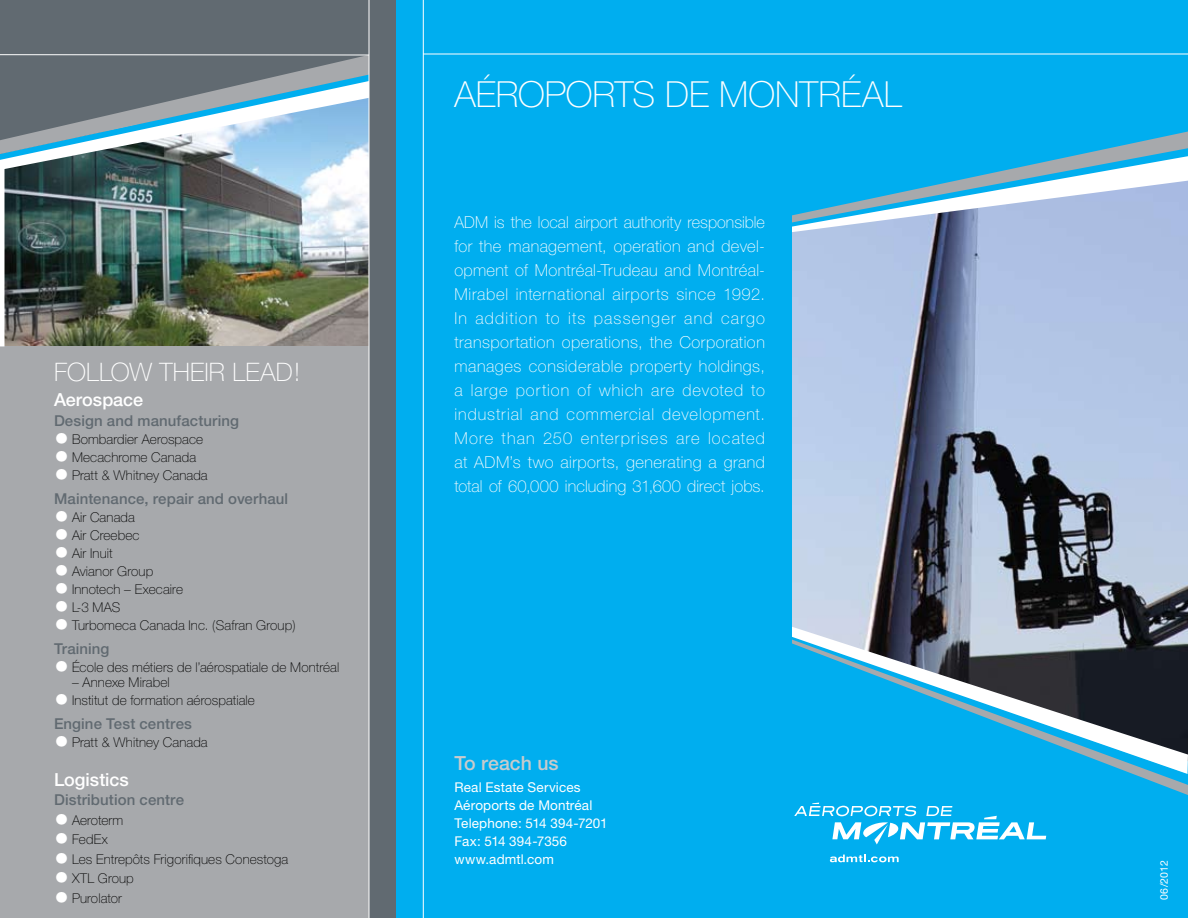
<style>
.page{position:relative;width:1188px;height:918px;background:#fff}
.page>*{position:absolute;margin:0;border:0;box-sizing:border-box;transform-origin:0 0}
.t1{font:100 36px "Helvetica Neue";color:#fff}
.t2{font:100 25.5px "Helvetica Neue";letter-spacing:.01em;color:#fff}
.t3{font:500 19.5px "Helvetica Neue";color:#c9cbcc}
.t4{font:500 18px "Helvetica Neue";color:#fff}
.t5{font:100 16.5px/24px "Helvetica Neue";letter-spacing:.035em;color:#fff}
.t6{font:500 15px "Helvetica Neue";letter-spacing:.005em;color:#616a71}
.t7{font:100 13.5px "Helvetica Neue";letter-spacing:.01em;color:#000}
.t8{font:13.5px/18px "Helvetica Neue";letter-spacing:.01em;color:#fff}
.t9{font:10.5px "Helvetica Neue";color:#fff}
.s1{font-size:30px;color:#fff}
</style>
<div class="page">
<div style="left:0;top:0;width:792px;height:918px;background:#616a71"></div>
<div style="left:396px;top:0;width:792px;height:918px;background:#00aeef"></div>
<hr style="left:423px;top:0;width:1px;height:918px;background:#fff">
<hr style="left:423px;top:54px;width:765px;height:1px;background:#fff">
<img style="left:792px;top:232px;width:396px;height:395px">
<img style="left:4px;top:170px;width:365px;height:176px">
<svg style="left:794px;top:803px;width:252px;height:42px"></svg>
<svg style="left:830px;top:855px;width:69px;height:7px"></svg>
<svg style="left:792px;top:627px;width:396px;height:9px;background:#9095a2"></svg>
<svg style="left:792px;top:636px;width:396px;height:4px;background:#98a0ac"></svg>
<svg style="left:792px;top:640px;width:396px;height:155px"></svg>
<svg style="left:792px;top:132px;width:396px;height:100px"></svg>
<svg style="left:0;top:53px;width:369px;height:117px"></svg>
<div style="left:0;top:346px;width:369px;height:572px;background:#a7a9ac"></div>
<hr style="left:369px;top:0;width:1px;height:918px;background:#fff">
<hr style="left:0;top:164px;width:4px;height:182px;background:#fff">
<h2 class="t2" style="left:54px;top:358px;width:248px">FOLLOW THEIR LEAD!</h2>
<p class="t4" style="left:54px;top:389px;width:91px">Aerospace</p>
<p class="t6" style="left:54px;top:412px;width:186px">Design and manufacturing</p>
<p class="t7" style="left:54px;top:431px;width:151px"><span class="s1">•</span> Bombardier Aerospace</p>
<p class="t7" style="left:54px;top:449px;width:144px"><span class="s1">•</span> Mecachrome Canada</p>
<p class="t7" style="left:54px;top:467px;width:155px"><span class="s1">•</span> Pratt &amp; Whitney Canada</p>
<p class="t6" style="left:54px;top:490px;width:236px">Maintenance, repair and overhaul</p>
<p class="t7" style="left:54px;top:509px;width:82px"><span class="s1">•</span> Air Canada</p>
<p class="t7" style="left:54px;top:527px;width:87px"><span class="s1">•</span> Air Creebec</p>
<p class="t7" style="left:54px;top:545px;width:60px"><span class="s1">•</span> Air Inuit</p>
<p class="t7" style="left:54px;top:563px;width:101px"><span class="s1">•</span> Avianor Group</p>
<p class="t7" style="left:54px;top:581px;width:131px"><span class="s1">•</span> Innotech – Execaire</p>
<p class="t7" style="left:54px;top:599px;width:68px"><span class="s1">•</span> L-3 MAS</p>
<p class="t7" style="left:54px;top:617px;width:243px"><span class="s1">•</span> Turbomeca Canada Inc. (Safran Group)</p>
<p class="t6" style="left:54px;top:640px;width:57px">Training</p>
<p class="t7" style="left:54px;top:659px;width:287px"><span class="s1">•</span> École des métiers de l’aérospatiale de Montréal</p>
<p class="t7" style="left:72px;top:674px;width:99px">– Annexe Mirabel</p>
<p class="t7" style="left:54px;top:692px;width:202px"><span class="s1">•</span> Institut de formation aérospatiale</p>
<p class="t6" style="left:54px;top:715px;width:139px">Engine Test centres</p>
<p class="t7" style="left:54px;top:734px;width:155px"><span class="s1">•</span> Pratt &amp; Whitney Canada</p>
<p class="t4" style="left:54px;top:768px;width:77px">Logistics</p>
<p class="t6" style="left:54px;top:791px;width:132px">Distribution centre</p>
<p class="t7" style="left:54px;top:812px;width:71px"><span class="s1">•</span> Aeroterm</p>
<p class="t7" style="left:54px;top:832px;width:55px"><span class="s1">•</span> FedEx</p>
<p class="t7" style="left:54px;top:851px;width:236px"><span class="s1">•</span> Les Entrepôts Frigorifiques Conestoga</p>
<p class="t7" style="left:54px;top:871px;width:81px"><span class="s1">•</span> XTL Group</p>
<p class="t7" style="left:54px;top:890px;width:69px"><span class="s1">•</span> Purolator</p>
<h1 class="t1" style="left:454px;top:73px;width:65px">Aéroports</h1>
<h1 class="t1" style="left:665px;top:73px;width:107px">de Montr</h1>
<h1 class="t1" style="left:841px;top:73px;width:43px">éal</h1>
<p class="t5" style="left:454px;top:210px;width:312px">ADM is the local airport authority responsible for the management, operation and devel&shy;opment of Montréal-Trudeau and Montréal-Mirabel international airports since 1992.<br>In addition to its passenger and cargo transportation operations, the Corporation manages considerable property holdings, a large portion of which are devoted to industrial and commercial development.<br>More than 250 enterprises are located at ADM’s two airports, generating a grand total of 60,000 including 31,600 direct jobs.</p>
<p class="t3" style="left:454px;top:751px;width:106px">To reach us</p>
<p class="t8" style="left:454px;top:778px;width:155px">Real Estate Services<br>Aéroports de Montréal<br>Telephone: 514 394-7201<br>Fax: 514 394-7356 www.admtl.com</p>
<p class="t9" style="left:1158px;top:900px;width:41px;rotate:-90deg">06/2012</p>
</div>
